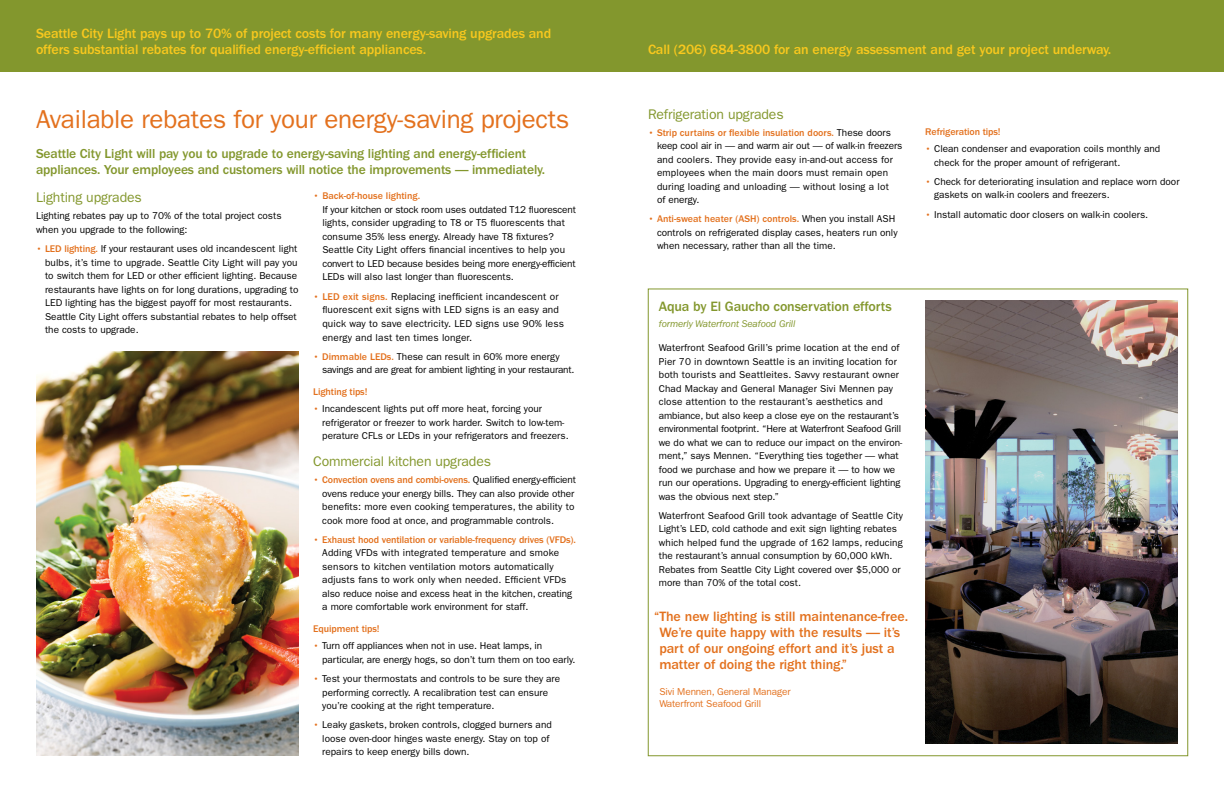
<style>
.page{position:relative;width:1224px;height:792px;background:#fff}
.page>*{position:absolute;margin:0;border:0;box-sizing:border-box;transform-origin:0 0}
.t1{font:26px "Franklin Gothic";letter-spacing:-.01em;color:#e3711e}
.t2{font:500 14px/16px "Franklin Gothic";letter-spacing:-.01em;color:#f8c81e}
.t3{font:500 14px/16px "Franklin Gothic";letter-spacing:-.005em;color:#e3711e}
.t4{font:14px "Franklin Gothic";letter-spacing:-.01em;color:#83972d}
.t5{font:500 14px "Franklin Gothic";letter-spacing:-.01em;color:#83972d}
.t6{font:500 13.5px/16px "Franklin Gothic";letter-spacing:-.01em;color:#83972d}
.t7{font:10.1px/13.6px "Franklin Gothic";letter-spacing:.015em;color:#000}
.t8{font:10px/13.5px "Franklin Gothic";color:#000}
.t9{font:500 10px "Franklin Gothic";letter-spacing:-.01em;color:#e3711e}
.t10{font:10px/13.5px "Franklin Gothic";letter-spacing:-.02em;color:#000}
.t11{font:10px/12px "Franklin Gothic";letter-spacing:-.01em;color:#e3711e}
.t12{font:italic 10px "Franklin Gothic";letter-spacing:-.01em;color:#83972d}
.s1{font-weight:500;color:#e3711e}
</style>
<div class="page">
<div style="left:0;top:0;width:1224px;height:72px;background:#83972d"></div>
<img style="left:925px;top:300px;width:252px;height:444px">
<img style="left:36px;top:351px;width:263px;height:405px">
<h2 class="t2" style="left:36px;top:26px;width:517px">Seattle City Light pays up to 70% of project costs for many energy-saving upgrades and offers substantial rebates for qualified energy-efficient appliances.</h2>
<h1 class="t1" style="left:36px;top:104px;width:535px">Available rebates for your energy-saving projects</h1>
<h3 class="t6" style="left:36px;top:146px;width:511px">Seattle City Light will pay you to upgrade to energy-saving lighting and energy-efficient appliances. Your employees and customers will notice the improvements — immediately.</h3>
<h2 class="t4" style="left:36px;top:190px;width:107px">Lighting upgrades</h2>
<p class="t8" style="left:36px;top:209px;width:247px">Lighting rebates pay up to 70% of the total project costs when you upgrade to the following:</p>
<p class="t8" style="left:45px;top:242px;width:255px;text-indent:-9px"><span class="s1">• LED lighting.</span> If your restaurant uses old incandescent light bulbs, it’s time to upgrade. Seattle City Light will pay you to switch them for LED or other efficient lighting. Because restaurants have lights on for long durations, upgrading to LED lighting has the biggest payoff for most restaurants.<br>Seattle City Light offers substantial rebates to help offset the costs to upgrade.</p>
<p class="t9" style="left:313px;top:190px;width:109px">• Back-of-house lighting.</p>
<p class="t8" style="left:322px;top:203px;width:255px">If your kitchen or stock room uses outdated T12 fluorescent lights, consider upgrading to T8 or T5 fluorescents that consume 35% less energy. Already have T8 fixtures?<br>Seattle City Light offers financial incentives to help you convert to LED because besides being more energy-efficient LEDs will also last longer than fluorescents.</p>
<p class="t7" style="left:322px;top:290px;width:243px;text-indent:-9px"><span class="s1">• LED exit signs.</span> Replacing inefficient incandescent or fluorescent exit signs with LED signs is an easy and quick way to save electricity. LED signs use 90% less energy and last ten times longer.</p>
<p class="t10" style="left:322px;top:350px;width:254px;text-indent:-9px"><span class="s1">• Dimmable LEDs.</span> These can result in 60% more energy savings and are great for ambient lighting in your restaurant.</p>
<p class="t9" style="left:313px;top:386px;width:56px">Lighting tips!</p>
<p class="t8" style="left:322px;top:402px;width:248px;text-indent:-9px"><span class="s1">•</span> Incandescent lights put off more heat, forcing your refrigerator or freezer to work harder. Switch to low-tem&shy;perature CFLs or LEDs in your refrigerators and freezers.</p>
<h2 class="t4" style="left:313px;top:453px;width:179px">Commercial kitchen upgrades</h2>
<p class="t8" style="left:322px;top:473px;width:255px;text-indent:-9px"><span class="s1">• Convection ovens and combi-ovens.</span> Qualified energy-efficient ovens reduce your energy bills. They can also provide other benefits: more even cooking temperatures, the ability to cook more food at once, and programmable controls.</p>
<p class="t9" style="left:313px;top:534px;width:264px">• Exhaust hood ventilation or variable-frequency drives (VFDs).</p>
<p class="t8" style="left:322px;top:546px;width:251px">Adding VFDs with integrated temperature and smoke sensors to kitchen ventilation motors automatically adjusts fans to work only when needed. Efficient VFDs also reduce noise and excess heat in the kitchen, creating a more comfortable work environment for staff.</p>
<p class="t9" style="left:313px;top:623px;width:68px">Equipment tips!</p>
<p class="t8" style="left:322px;top:639px;width:255px;text-indent:-9px"><span class="s1">•</span> Turn off appliances when not in use. Heat lamps, in particular, are energy hogs, so don’t turn them on too early.</p>
<p class="t8" style="left:322px;top:672px;width:239px;text-indent:-9px"><span class="s1">•</span> Test your thermostats and controls to be sure they are performing correctly. A recalibration test can ensure you’re cooking at the right temperature.</p>
<p class="t8" style="left:322px;top:718px;width:231px;text-indent:-9px"><span class="s1">•</span> Leaky gaskets, broken controls, clogged burners and loose oven-door hinges waste energy. Stay on top of repairs to keep energy bills down.</p>
<h2 class="t2" style="left:648px;top:41px;width:465px">Call (206) 684-3800 for an energy assessment and get your project underway.</h2>
<h2 class="t4" style="left:648px;top:106px;width:137px">Refrigeration upgrades</h2>
<p class="t8" style="left:657px;top:126px;width:247px;text-indent:-9px"><span class="s1">• Strip curtains or flexible insulation doors.</span> These doors keep cool air in — and warm air out — of walk-in freezers and coolers. They provide easy in-and-out access for employees when the main doors must remain open during loading and unloading — without losing a lot<br>of energy.</p>
<p class="t8" style="left:657px;top:212px;width:242px;text-indent:-9px"><span class="s1">• Anti-sweat heater (ASH) controls.</span> When you install ASH controls on refrigerated display cases, heaters run only when necessary, rather than all the time.</p>
<p class="t9" style="left:925px;top:126px;width:77px">Refrigeration tips!</p>
<p class="t8" style="left:934px;top:142px;width:228px;text-indent:-9px"><span class="s1">•</span> Clean condenser and evaporation coils monthly and check for the proper amount of refrigerant.</p>
<p class="t8" style="left:934px;top:175px;width:247px;text-indent:-9px"><span class="s1">•</span> Check for deteriorating insulation and replace worn door gaskets on walk-in coolers and freezers.</p>
<p class="t8" style="left:925px;top:208px;width:225px"><span class="s1">•</span> Install automatic door closers on walk-in coolers.</p>
<h2 class="t5" style="left:659px;top:298px;width:234px">Aqua by El Gaucho conservation efforts</h2>
<p class="t12" style="left:659px;top:318px;width:138px">formerly Waterfront Seafood Grill</p>
<p class="t8" style="left:659px;top:341px;width:245px">Waterfront Seafood Grill’s prime location at the end of Pier 70 in downtown Seattle is an inviting location for both tourists and Seattleites. Savvy restaurant owner Chad Mackay and General Manager Sivi Mennen pay close attention to the restaurant’s aesthetics and ambiance, but also keep a close eye on the restaurant’s environmental footprint. “Here at Waterfront Seafood Grill we do what we can to reduce our impact on the environ&shy;ment,” says Mennen. “Everything ties together — what food we purchase and how we prepare it — to how we run our operations. Upgrading to energy-efficient lighting was the obvious next step.”</p>
<p class="t8" style="left:659px;top:509px;width:246px">Waterfront Seafood Grill took advantage of Seattle City Light’s LED, cold cathode and exit sign lighting rebates which helped fund the upgrade of 162 lamps, reducing the restaurant’s annual consumption by 60,000 kWh.<br>Rebates from Seattle City Light covered over $5,000 or more than 70% of the total cost.</p>
<h2 class="t3" style="left:659px;top:609px;width:250px;text-indent:-5px">“The new lighting is still maintenance-free.<br>We’re quite happy with the results — it’s part of our ongoing effort and it’s just a matter of doing the right thing.”</h2>
<p class="t11" style="left:659px;top:686px;width:133px">Sivi Mennen, General Manager<br>Waterfront Seafood Grill</p>
</div>
